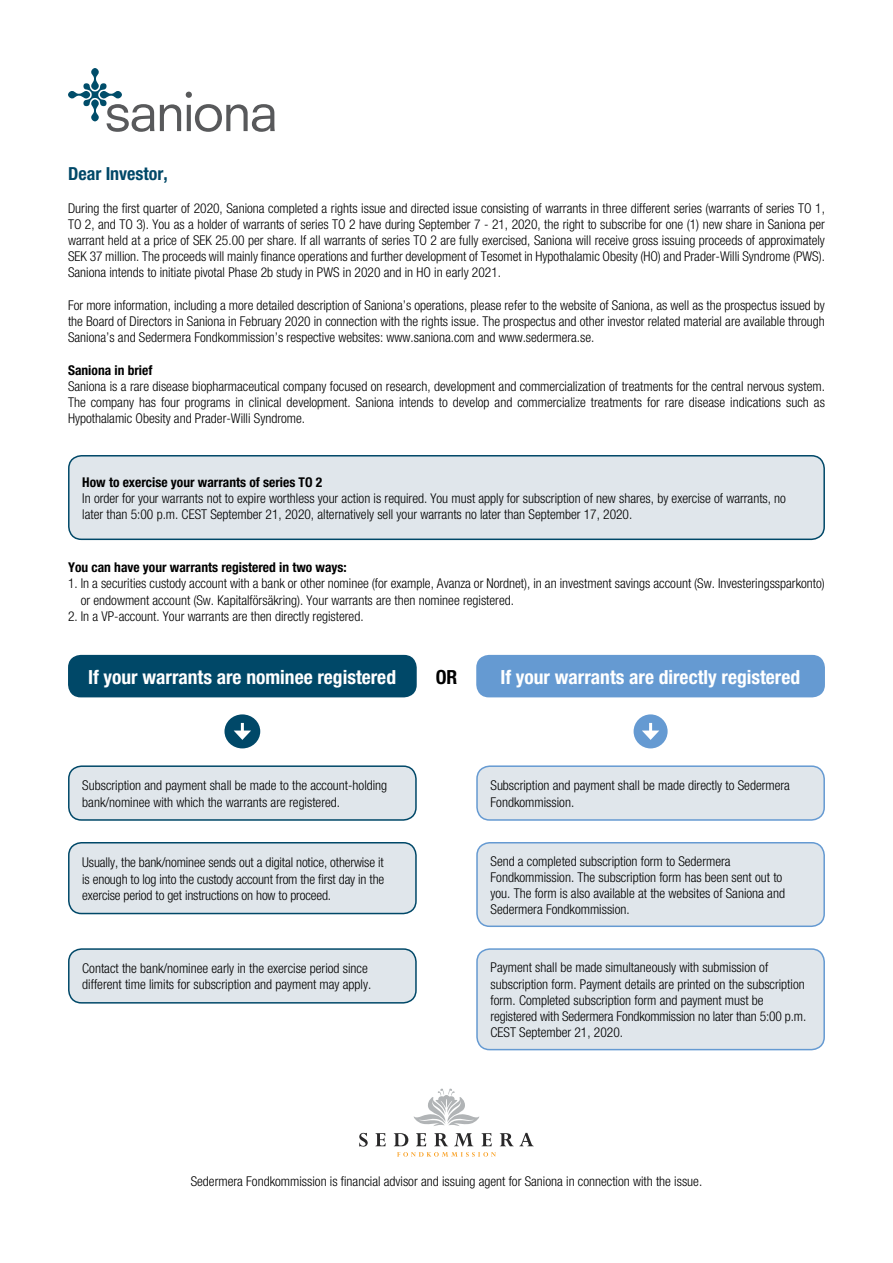
<style>
.page{position:relative;width:893px;height:1263px;background:#fff}
.page>*{position:absolute;margin:0;border:0;box-sizing:border-box;transform-origin:0 0}
.t1{font:700 condensed 19.5px "Helvetica Neue";color:#fff}
.t2{font:700 condensed 19.5px "Helvetica Neue";color:#000}
.t3{font:700 condensed 18px "Helvetica Neue";color:#004868}
.t4{font:300 condensed 13.5px/16.2px "Helvetica Neue";color:#000}
.t5{font:700 condensed 13.5px "Helvetica Neue";color:#000}
</style>
<div class="page">
<div style="left:69px;top:456px;width:755px;height:83px;background:#e0e6eb;border-radius:13px"></div>
<div style="left:68px;top:455px;width:757px;height:85px;border:2px solid #004868;border-radius:13px"></div>
<div style="left:69px;top:766px;width:347px;height:54px;background:#e0e6eb;border-radius:13px"></div>
<div style="left:68px;top:765px;width:349px;height:56px;border:2px solid #004868;border-radius:13px"></div>
<div style="left:69px;top:843px;width:347px;height:70px;background:#e0e6eb;border-radius:13px"></div>
<div style="left:68px;top:842px;width:349px;height:72px;border:2px solid #004868;border-radius:13px"></div>
<div style="left:69px;top:949px;width:347px;height:54px;background:#e0e6eb;border-radius:13px"></div>
<div style="left:68px;top:948px;width:349px;height:55px;border:2px solid #004868;border-radius:13px"></div>
<div style="left:477px;top:766px;width:347px;height:54px;background:#e0e6eb;border-radius:13px"></div>
<div style="left:476px;top:765px;width:349px;height:56px;border:2px solid #659ad2;border-radius:13px"></div>
<div style="left:477px;top:843px;width:347px;height:83px;background:#e0e6eb;border-radius:13px"></div>
<div style="left:476px;top:842px;width:349px;height:85px;border:2px solid #659ad2;border-radius:13px"></div>
<div style="left:477px;top:949px;width:347px;height:100px;background:#e0e6eb;border-radius:13px"></div>
<div style="left:476px;top:948px;width:349px;height:102px;border:2px solid #659ad2;border-radius:13px"></div>
<div style="left:68px;top:655px;width:349px;height:42px;background:#004868;border-radius:13px"></div>
<div style="left:476px;top:655px;width:349px;height:42px;background:#659ad2;border-radius:13px"></div>
<div style="left:224px;top:714px;width:36px;height:34px;background:#004868;border-radius:50%"></div>
<svg style="left:234px;top:723px;width:17px;height:17px"></svg>
<div style="left:634px;top:714px;width:34px;height:34px;background:#659ad2;border-radius:50%"></div>
<svg style="left:642px;top:723px;width:17px;height:17px"></svg>
<svg style="left:413px;top:1089px;width:67px;height:37px"></svg>
<svg style="left:359px;top:1133px;width:9px;height:13px"></svg>
<svg style="left:375px;top:1133px;width:11px;height:13px"></svg>
<svg style="left:394px;top:1133px;width:14px;height:13px"></svg>
<svg style="left:416px;top:1133px;width:10px;height:13px"></svg>
<svg style="left:434px;top:1133px;width:14px;height:13px"></svg>
<svg style="left:454px;top:1133px;width:19px;height:13px"></svg>
<svg style="left:481px;top:1133px;width:11px;height:13px"></svg>
<svg style="left:500px;top:1133px;width:34px;height:13px"></svg>
<svg style="left:397px;top:1152px;width:99px;height:5px"></svg>
<svg style="left:68px;top:68px;width:86px;height:64px"></svg>
<svg style="left:160px;top:92px;width:115px;height:40px"></svg>
<h2 class="t3" style="left:68px;top:163px;width:101px">Dear Investor,</h2>
<p class="t4" style="left:68px;top:200px;width:758px;text-align:justify">During the first quarter of 2020, Saniona completed a rights issue and directed issue consisting of warrants in three different series (warrants of series TO 1, TO 2, and TO 3). You as a holder of warrants of series TO 2 have during September 7 - 21, 2020, the right to subscribe for one (1) new share in Saniona per warrant held at a price of SEK 25.00 per share. If all warrants of series TO 2 are fully exercised, Saniona will receive gross issuing proceeds of approximately SEK 37 million. The proceeds will mainly finance operations and further development of Tesomet in Hypothalamic Obesity (HO) and Prader-Willi Syndrome (PWS).<br>Saniona intends to initiate pivotal Phase 2b study in PWS in 2020 and in HO in early 2021.</p>
<p class="t4" style="left:68px;top:297px;width:758px;text-align:justify">For more information, including a more detailed description of Saniona’s operations, please refer to the website of Saniona, as well as the prospectus issued by the Board of Directors in Saniona in February 2020 in connection with the rights issue. The prospectus and other investor related material are available through Saniona’s and Sedermera Fondkommission’s respective websites: www.saniona.com and www.sedermera.se.</p>
<p class="t5" style="left:68px;top:362px;width:86px">Saniona in brief</p>
<p class="t4" style="left:68px;top:378px;width:758px;text-align:justify">Saniona is a rare disease biopharmaceutical company focused on research, development and commercialization of treatments for the central nervous system.<br>The company has four programs in clinical development. Saniona intends to develop and commercialize treatments for rare disease indications such as Hypothalamic Obesity and Prader-Willi Syndrome.</p>
<p class="t5" style="left:82px;top:474px;width:241px">How to exercise your warrants of series TO 2</p>
<p class="t4" style="left:82px;top:490px;width:705px">In order for your warrants not to expire worthless your action is required. You must apply for subscription of new shares, by exercise of warrants, no later than 5:00 p.m. CEST September 21, 2020, alternatively sell your warrants no later than September 17, 2020.</p>
<p class="t5" style="left:68px;top:559px;width:280px">You can have your warrants registered in two ways:</p>
<p class="t4" style="left:81px;top:575px;width:746px;text-indent:-13px">1. In a securities custody account with a bank or other nominee (for example, Avanza or Nordnet), in an investment savings account (Sw. Investeringssparkonto) or endowment account (Sw. Kapitalförsäkring). Your warrants are then nominee registered.</p>
<p class="t4" style="left:68px;top:608px;width:297px">2. In a VP-account. Your warrants are then directly registered.</p>
<h1 class="t1" style="left:88px;top:665px;width:310px">If your warrants are nominee registered</h1>
<h1 class="t2" style="left:436px;top:665px;width:23px">OR</h1>
<h1 class="t1" style="left:500px;top:665px;width:301px">If your warrants are directly registered</h1>
<p class="t4" style="left:82px;top:777px;width:306px">Subscription and payment shall be made to the account-holding bank/nominee with which the warrants are registered.</p>
<p class="t4" style="left:490px;top:777px;width:301px">Subscription and payment shall be made directly to Sedermera<br>Fondkommission.</p>
<p class="t4" style="left:82px;top:854px;width:303px;text-align:justify">Usually, the bank/nominee sends out a digital notice, otherwise it is enough to log into the custody account from the first day in the exercise period to get instructions on how to proceed.</p>
<p class="t4" style="left:490px;top:853px;width:296px">Send a completed subscription form to Sedermera Fondkommission. The subscription form has been sent out to you. The form is also available at the websites of Saniona and Sedermera Fondkommission.</p>
<p class="t4" style="left:82px;top:960px;width:291px">Contact the bank/nominee early in the exercise period since different time limits for subscription and payment may apply.</p>
<p class="t4" style="left:490px;top:959px;width:317px">Payment shall be made simultaneously with submission of subscription form. Payment details are printed on the subscription form. Completed subscription form and payment must be registered with Sedermera Fondkommission no later than 5:00 p.m.<br>CEST September 21, 2020.</p>
<p class="t4" style="left:191px;top:1173px;width:513px">Sedermera Fondkommission is financial advisor and issuing agent for Saniona in connection with the issue.</p>
</div>
